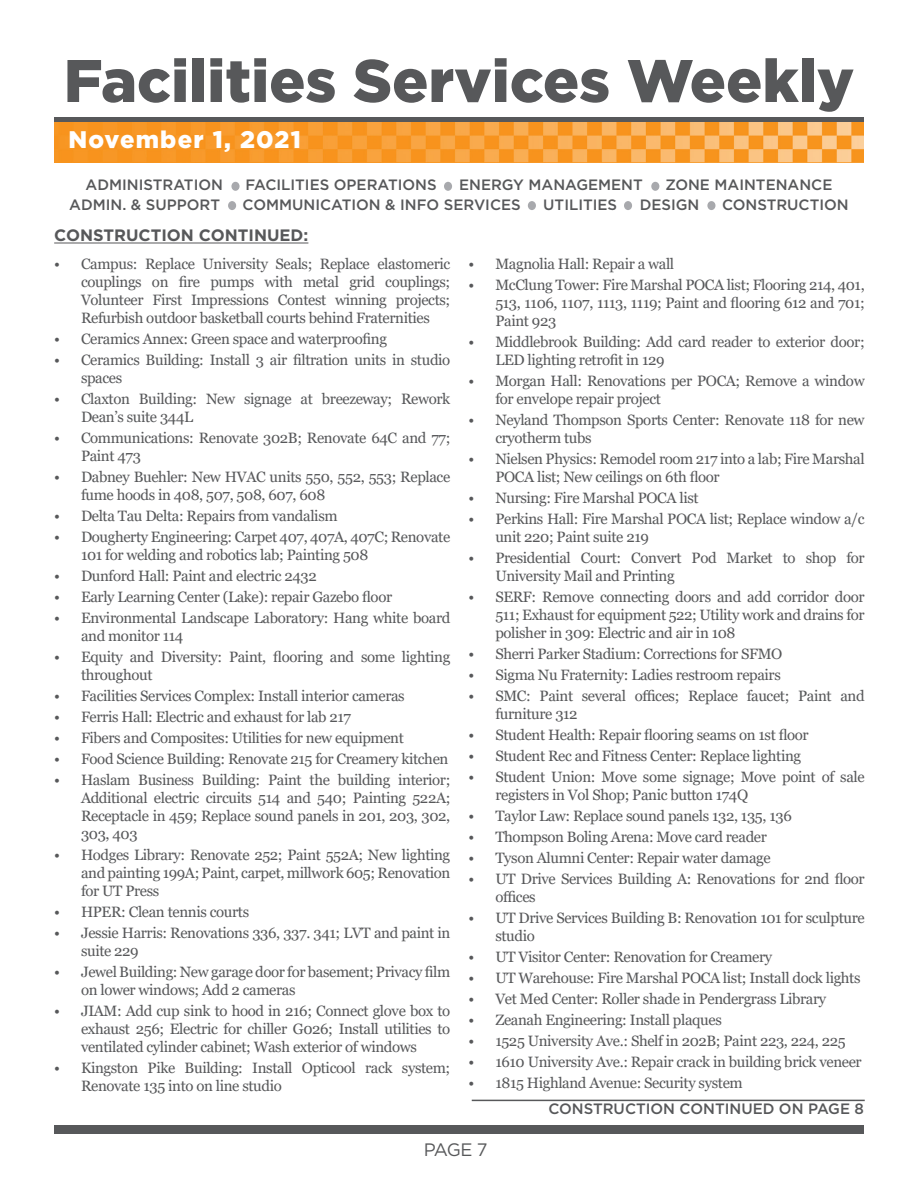
<style>
.page{position:relative;width:918px;height:1188px;background:#fff}
.page>*{position:absolute;margin:0;border:0;box-sizing:border-box;transform-origin:0 0}
.t1{font:900 60px "Gotham";color:#57585a}
.t2{font:900 24px "Gotham";letter-spacing:.05em;color:#fff}
.t3{font:18px "Gotham";color:#57585a}
.t4{font:700 16.5px "Gotham";color:#57585a}
.t5{font:15px/18px "Georgia";letter-spacing:-.025em;color:#57585a}
.t6{font:500 15px "Gotham";color:#57585a}
</style>
<div class="page">
<div style="left:54px;top:1125px;width:810px;height:9px;background:#57585a"></div>
<div style="left:54px;top:117px;width:810px;height:6px;background:#57585a"></div>
<img style="left:54px;top:122px;width:810px;height:40px">
<div style="left:228px;top:201px;width:8px;height:9px;background:#a8a9ad;border-radius:50%"></div>
<div style="left:528px;top:201px;width:8px;height:9px;background:#a8a9ad;border-radius:50%"></div>
<div style="left:444px;top:182px;width:8px;height:9px;background:#a8a9ad;border-radius:50%"></div>
<div style="left:624px;top:201px;width:8px;height:9px;background:#a8a9ad;border-radius:50%"></div>
<div style="left:231px;top:182px;width:9px;height:9px;background:#a8a9ad;border-radius:50%"></div>
<div style="left:707px;top:201px;width:8px;height:9px;background:#a8a9ad;border-radius:50%"></div>
<div style="left:651px;top:182px;width:8px;height:9px;background:#a8a9ad;border-radius:50%"></div>
<hr style="left:54px;top:243px;width:254px;height:1px;background:#57585a">
<hr style="left:472px;top:1100px;width:393px;height:1px;background:#57585a">
<p class="t1" style="left:64px;top:39px;width:792px">Facilities Services Weekly</p>
<p class="t2" style="left:68px;top:123px;width:234px">November 1, 2021</p>
<p class="t6" style="left:86px;top:175px;width:139px">ADMINISTRATION</p>
<p class="t6" style="left:246px;top:175px;width:193px">FACILITIES OPERATIONS</p>
<p class="t6" style="left:459px;top:175px;width:185px">ENERGY MANAGEMENT</p>
<p class="t6" style="left:665px;top:175px;width:169px">ZONE MAINTENANCE</p>
<p class="t6" style="left:69px;top:195px;width:152px">ADMIN. &amp; SUPPORT</p>
<p class="t6" style="left:243px;top:195px;width:280px">COMMUNICATION &amp; INFO SERVICES</p>
<p class="t6" style="left:543px;top:195px;width:75px">UTILITIES</p>
<p class="t6" style="left:640px;top:195px;width:61px">DESIGN</p>
<p class="t6" style="left:722px;top:195px;width:128px">CONSTRUCTION</p>
<p class="t4" style="left:54px;top:225px;width:256px">CONSTRUCTION CONTINUED:</p>
<p class="t5" style="left:81px;top:255px;width:371px;text-align:justify;text-indent:-27px">• Campus: Replace University Seals; Replace elastomeric couplings on fire pumps with metal grid couplings; Volunteer First Impressions Contest winning projects; Refurbish outdoor basketball courts behind Fraternities</p>
<p class="t5" style="left:54px;top:330px;width:335px">• Ceramics Annex: Green space and waterproofing</p>
<p class="t5" style="left:81px;top:351px;width:371px;text-indent:-27px">• Ceramics Building: Install 3 air filtration units in studio spaces</p>
<p class="t5" style="left:81px;top:390px;width:371px;text-indent:-27px">• Claxton Building: New signage at breezeway; Rework<br>Dean’s suite 344L</p>
<p class="t5" style="left:81px;top:429px;width:371px;text-indent:-27px">• Communications: Renovate 302B; Renovate 64C and 77;<br>Paint 473</p>
<p class="t5" style="left:81px;top:468px;width:371px;text-indent:-27px">• Dabney Buehler: New HVAC units 550, 552, 553; Replace fume hoods in 408, 507, 508, 607, 608</p>
<p class="t5" style="left:54px;top:507px;width:285px">• Delta Tau Delta: Repairs from vandalism</p>
<p class="t5" style="left:81px;top:528px;width:371px;text-indent:-27px">• Dougherty Engineering: Carpet 407, 407A, 407C; Renovate<br>101 for welding and robotics lab; Painting 508</p>
<p class="t5" style="left:54px;top:567px;width:264px">• Dunford Hall: Paint and electric 2432</p>
<p class="t5" style="left:54px;top:588px;width:340px">• Early Learning Center (Lake): repair Gazebo floor</p>
<p class="t5" style="left:81px;top:609px;width:371px;text-indent:-27px">• Environmental Landscape Laboratory: Hang white board and monitor 114</p>
<p class="t5" style="left:81px;top:648px;width:371px;text-indent:-27px">• Equity and Diversity: Paint, flooring and some lighting throughout</p>
<p class="t5" style="left:54px;top:687px;width:352px">• Facilities Services Complex: Install interior cameras</p>
<p class="t5" style="left:54px;top:708px;width:299px">• Ferris Hall: Electric and exhaust for lab 217</p>
<p class="t5" style="left:54px;top:729px;width:351px">• Fibers and Composites: Utilities for new equipment</p>
<p class="t5" style="left:54px;top:750px;width:396px">• Food Science Building: Renovate 215 for Creamery kitchen</p>
<p class="t5" style="left:81px;top:771px;width:371px;text-align:justify;text-indent:-27px">• Haslam Business Building: Paint the building interior; Additional electric circuits 514 and 540; Painting 522A; Receptacle in 459; Replace sound panels in 201, 203, 302, 303, 403</p>
<p class="t5" style="left:81px;top:846px;width:371px;text-align:justify;text-indent:-27px">• Hodges Library: Renovate 252; Paint 552A; New lighting and painting 199A; Paint, carpet, millwork 605; Renovation for UT Press</p>
<p class="t5" style="left:54px;top:903px;width:197px">• HPER: Clean tennis courts</p>
<p class="t5" style="left:81px;top:924px;width:371px;text-indent:-27px">• Jessie Harris: Renovations 336, 337. 341; LVT and paint in suite 229</p>
<p class="t5" style="left:81px;top:963px;width:371px;text-indent:-27px">• Jewel Building: New garage door for basement; Privacy film on lower windows; Add 2 cameras</p>
<p class="t5" style="left:81px;top:1002px;width:371px;text-align:justify;text-indent:-27px">• JIAM: Add cup sink to hood in 216; Connect glove box to exhaust 256; Electric for chiller G026; Install utilities to ventilated cylinder cabinet; Wash exterior of windows</p>
<p class="t5" style="left:81px;top:1059px;width:371px;text-indent:-27px">• Kingston Pike Building: Install Opticool rack system;<br>Renovate 135 into on line studio</p>
<p class="t5" style="left:468px;top:255px;width:207px">• Magnolia Hall: Repair a wall</p>
<p class="t5" style="left:495px;top:276px;width:371px;text-align:justify;text-indent:-27px">• McClung Tower: Fire Marshal POCA list; Flooring 214, 401, 513, 1106, 1107, 1113, 1119; Paint and flooring 612 and 701; Paint 923</p>
<p class="t5" style="left:495px;top:333px;width:371px;text-indent:-27px">• Middlebrook Building: Add card reader to exterior door;<br>LED lighting retrofit in 129</p>
<p class="t5" style="left:495px;top:372px;width:371px;text-indent:-27px">• Morgan Hall: Renovations per POCA; Remove a window for envelope repair project</p>
<p class="t5" style="left:495px;top:411px;width:371px;text-indent:-27px">• Neyland Thompson Sports Center: Renovate 118 for new cryotherm tubs</p>
<p class="t5" style="left:495px;top:450px;width:371px;text-indent:-27px">• Nielsen Physics: Remodel room 217 into a lab; Fire Marshal<br>POCA list; New ceilings on 6th floor</p>
<p class="t5" style="left:468px;top:489px;width:232px">• Nursing: Fire Marshal POCA list</p>
<p class="t5" style="left:495px;top:510px;width:371px;text-indent:-27px">• Perkins Hall: Fire Marshal POCA list; Replace window a/c unit 220; Paint suite 219</p>
<p class="t5" style="left:495px;top:549px;width:371px;text-indent:-27px">• Presidential Court: Convert Pod Market to shop for<br>University Mail and Printing</p>
<p class="t5" style="left:495px;top:588px;width:371px;text-align:justify;text-indent:-27px">• SERF: Remove connecting doors and add corridor door 511; Exhaust for equipment 522; Utility work and drains for polisher in 309: Electric and air in 108</p>
<p class="t5" style="left:468px;top:645px;width:316px">• Sherri Parker Stadium: Corrections for SFMO</p>
<p class="t5" style="left:468px;top:666px;width:314px">• Sigma Nu Fraternity: Ladies restroom repairs</p>
<p class="t5" style="left:495px;top:687px;width:371px;text-indent:-27px">• SMC: Paint several offices; Replace faucet; Paint and furniture 312</p>
<p class="t5" style="left:468px;top:726px;width:342px">• Student Health: Repair flooring seams on 1st floor</p>
<p class="t5" style="left:468px;top:747px;width:334px">• Student Rec and Fitness Center: Replace lighting</p>
<p class="t5" style="left:495px;top:768px;width:371px;text-indent:-27px">• Student Union: Move some signage; Move point of sale registers in Vol Shop; Panic button 174Q</p>
<p class="t5" style="left:468px;top:807px;width:325px">• Taylor Law: Replace sound panels 132, 135, 136</p>
<p class="t5" style="left:468px;top:828px;width:300px">• Thompson Boling Arena: Move card reader</p>
<p class="t5" style="left:468px;top:849px;width:304px">• Tyson Alumni Center: Repair water damage</p>
<p class="t5" style="left:495px;top:870px;width:371px;text-indent:-27px">• UT Drive Services Building A: Renovations for 2nd floor offices</p>
<p class="t5" style="left:495px;top:909px;width:371px;text-indent:-27px">• UT Drive Services Building B: Renovation 101 for sculpture studio</p>
<p class="t5" style="left:468px;top:948px;width:305px">• UT Visitor Center: Renovation for Creamery</p>
<p class="t5" style="left:468px;top:969px;width:394px">• UT Warehouse: Fire Marshal POCA list; Install dock lights</p>
<p class="t5" style="left:468px;top:990px;width:359px">• Vet Med Center: Roller shade in Pendergrass Library</p>
<p class="t5" style="left:468px;top:1011px;width:255px">• Zeanah Engineering: Install plaques</p>
<p class="t5" style="left:468px;top:1032px;width:379px">• 1525 University Ave.: Shelf in 202B; Paint 223, 224, 225</p>
<p class="t5" style="left:468px;top:1053px;width:395px">• 1610 University Ave.: Repair crack in building brick veneer</p>
<p class="t5" style="left:468px;top:1074px;width:276px">• 1815 Highland Avenue: Security system</p>
<p class="t6" style="left:548px;top:1099px;width:317px">CONSTRUCTION CONTINUED ON PAGE 8</p>
<p class="t3" style="left:424px;top:1138px;width:65px">PAGE 7</p>
</div>
